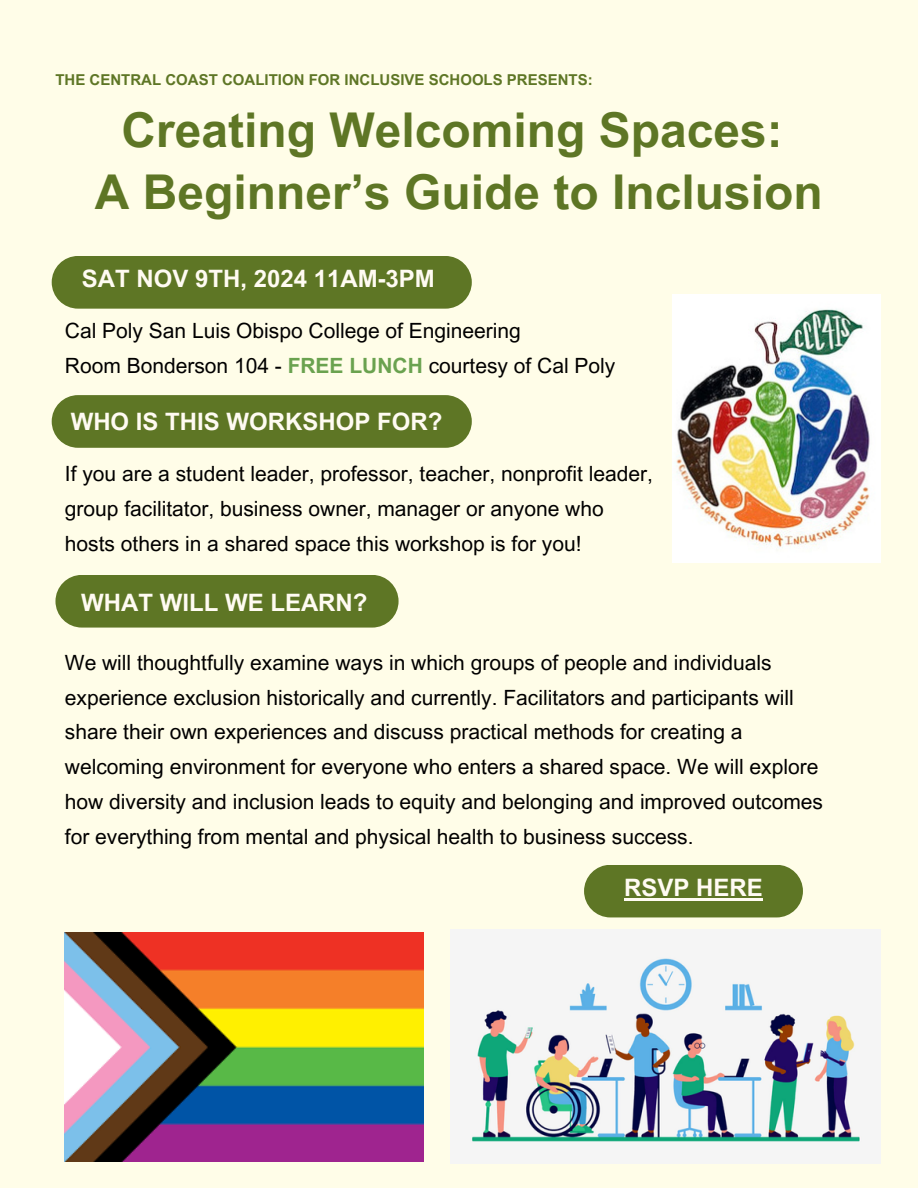
<style>
.page{position:relative;width:918px;height:1188px;background:#fffde8}
.page>*{position:absolute;margin:0;border:0;box-sizing:border-box;transform-origin:0 0}
.t1{font:700 48px "Arial MT Pro";color:#5e7625}
.t2{font:700 24px "Arial MT Pro";color:#fffbf2}
.t3{font:21px/34.8px "Arial MT Pro";color:#000}
.t4{font:700 15px "Arial MT Pro";color:#5e7625}
.s1{font-weight:700;color:#6aa24f}
</style>
<div class="page">
<div style="left:52px;top:256px;width:420px;height:53px;background:#5e7625;border-radius:26px"></div>
<div style="left:55px;top:575px;width:344px;height:53px;background:#5e7625;border-radius:26px"></div>
<div style="left:52px;top:395px;width:420px;height:53px;background:#5e7625;border-radius:26px"></div>
<img style="left:672px;top:294px;width:208px;height:268px">
<img style="left:451px;top:930px;width:430px;height:234px">
<img style="left:65px;top:933px;width:359px;height:228px">
<div style="left:584px;top:865px;width:219px;height:52px;background:#5e7625;border-radius:26px"></div>
<hr style="left:624px;top:898px;width:139px;height:3px;background:#fffbf2">
<p class="t4" style="left:55px;top:74px;width:539px">THE CENTRAL COAST COALITION FOR INCLUSIVE SCHOOLS PRESENTS:</p>
<h3 class="t1" style="left:122px;top:112px;width:663px">Creating Welcoming Spaces:</h3>
<h2 class="t1" style="left:95px;top:174px;width:729px">A Beginner’s Guide to Inclusion</h2>
<h3 class="t2" style="left:82px;top:269px;width:355px">SAT NOV 9TH, 2024 11AM-3PM</h3>
<h2 class="t3" style="left:65px;top:316px;width:552px">Cal Poly San Luis Obispo College of Engineering<br>Room Bonderson 104 - <span class="s1">FREE LUNCH</span> courtesy of Cal Poly</h2>
<p class="t2" style="left:71px;top:413px;width:373px">WHO IS THIS WORKSHOP FOR?</p>
<h2 class="t3" style="left:65px;top:459px;width:589px">If you are a student leader, professor, teacher, nonprofit leader, group facilitator, business owner, manager or anyone who hosts others in a shared space this workshop is for you!</h2>
<h2 class="t2" style="left:81px;top:593px;width:288px">WHAT WILL WE LEARN?</h2>
<h3 class="t3" style="left:65px;top:648px;width:760px">We will thoughtfully examine ways in which groups of people and individuals experience exclusion historically and currently. Facilitators and participants will share their own experiences and discuss practical methods for creating a welcoming environment for everyone who enters a shared space. We will explore how diversity and inclusion leads to equity and belonging and improved outcomes for everything from mental and physical health to business success.</h3>
<p class="t2" style="left:624px;top:879px;width:140px">RSVP HERE</p>
</div>
